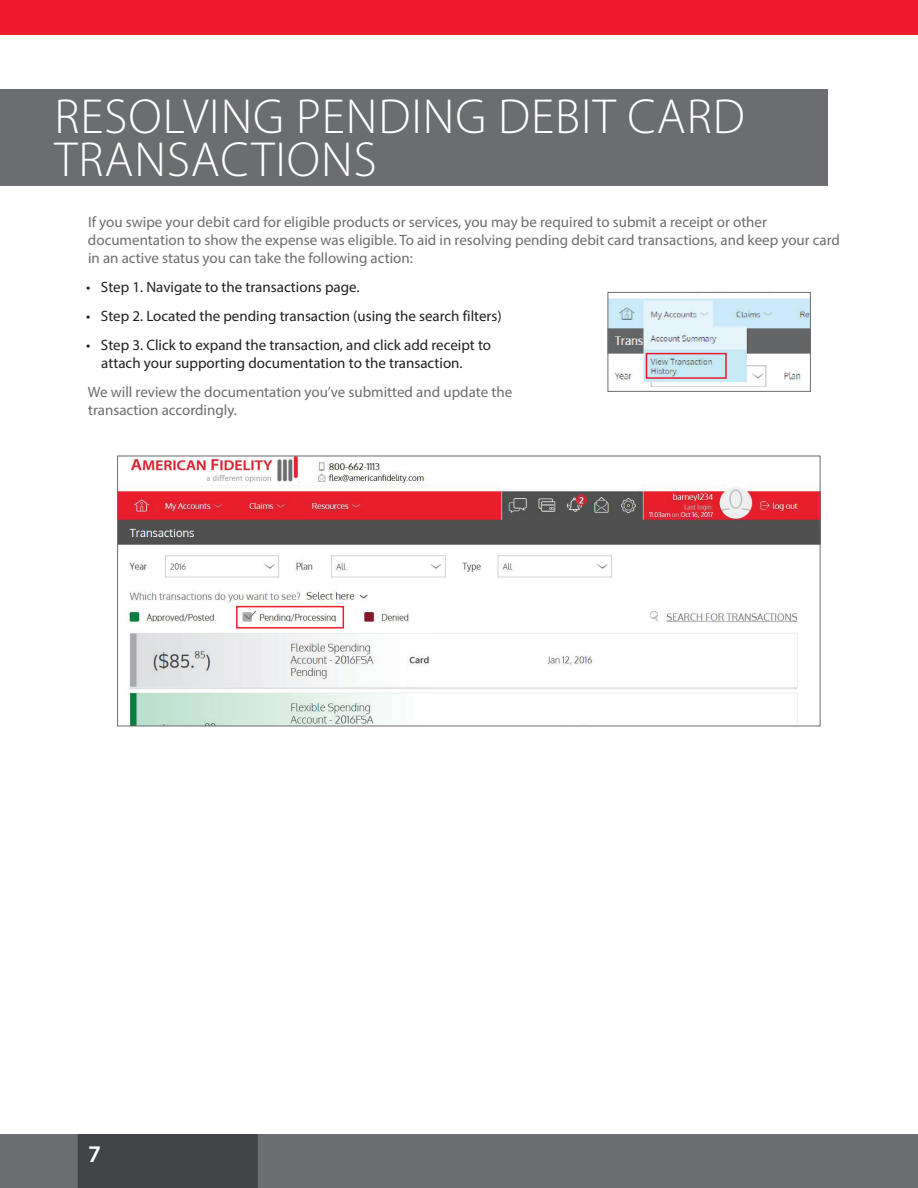
<style>
.page{position:relative;width:918px;height:1188px;background:#fff}
.page>*{position:absolute;margin:0;border:0;box-sizing:border-box;transform-origin:0 0}
.t1{font:300 49.5px/43.5px "Myriad Pro";letter-spacing:.02em;color:#fff}
.t2{font:600 24px "Myriad Pro";color:#fff}
.t3{font:15px/18px "Myriad Pro";color:#6c6d70}
.t4{font:15px/18px "Myriad Pro";color:#231f20}
</style>
<div class="page">
<div style="left:0;top:1134px;width:918px;height:54px;background:#6c6d70"></div>
<div style="left:78px;top:1134px;width:180px;height:54px;background:#434447"></div>
<div style="left:0;top:0;width:918px;height:35px;background:#ec1b2b"></div>
<div style="left:0;top:89px;width:828px;height:97px;background:#6c6d70"></div>
<img style="left:610px;top:298px;width:199px;height:89px">
<div style="left:608px;top:292px;width:203px;height:100px;border:1px solid #6c6d70"></div>
<img style="left:119px;top:458px;width:699px;height:266px">
<div style="left:646px;top:353px;width:81px;height:26px;border:2px solid #ec1b2b"></div>
<div style="left:236px;top:606px;width:108px;height:23px;border:2px solid #ec1b2b"></div>
<h1 class="t1" style="left:54px;top:94px;width:692px">RESOLVING PENDING DEBIT CARD<br>TRANSACTIONS</h1>
<p class="t3" style="left:88px;top:213px;width:754px">If you swipe your debit card for eligible products or services, you may be required to submit a receipt or other documentation to show the expense was eligible. To aid in resolving pending debit card transactions, and keep your card in an active status you can take the following action:</p>
<p class="t4" style="left:86px;top:278px;width:275px">• Step 1. Navigate to the transactions page.</p>
<p class="t4" style="left:86px;top:307px;width:417px">• Step 2. Located the pending transaction (using the search filters)</p>
<p class="t4" style="left:101px;top:336px;width:391px;text-indent:-15px">• Step 3. Click to expand the transaction, and click add receipt to attach your supporting documentation to the transaction.</p>
<p class="t3" style="left:88px;top:382px;width:426px">We will review the documentation you’ve submitted and update the transaction accordingly.</p>
<h2 class="t2" style="left:88px;top:1138px;width:14px">7</h2>
</div>
